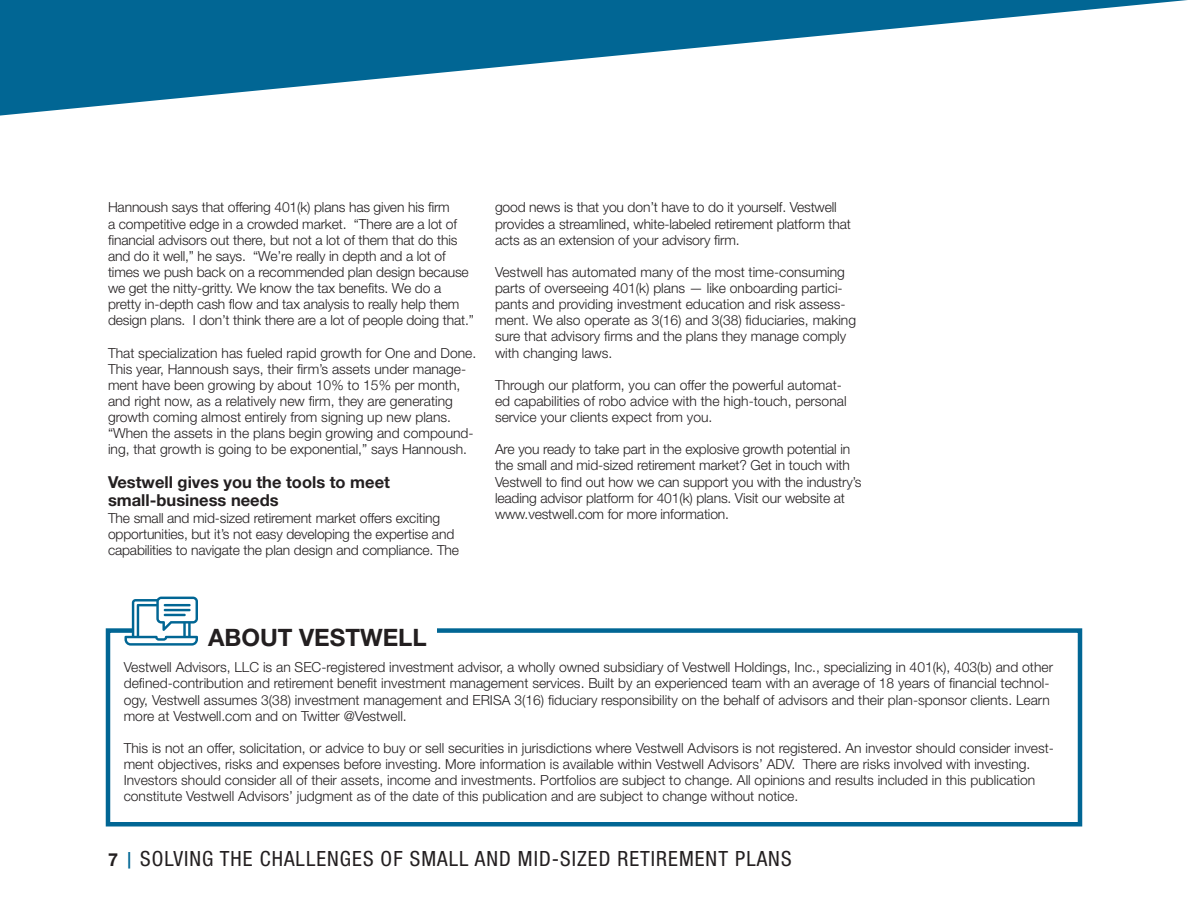
<style>
.page{position:relative;width:1188px;height:918px;background:#fff}
.page>*{position:absolute;margin:0;border:0;box-sizing:border-box;transform-origin:0 0}
.t1{font:700 24px "Helvetica Neue LT Std";color:#231f20}
.t2{font:condensed 21px "Helvetica Neue LT Std";letter-spacing:.05em;color:#231f20}
.t3{font:700 16.5px/18px "Helvetica Neue LT Std";color:#231f20}
.t4{font:300 13.8px/16.2px "Helvetica Neue LT Std";color:#231f20}
.s1{font-weight:700;font-stretch:normal;font-size:18px}
.s2{font-weight:700;font-stretch:normal;font-size:16.5px;color:#016694}
</style>
<div class="page">
<svg style="left:0;top:0;width:1188px;height:116px"></svg>
<div style="left:106px;top:628px;width:976px;height:198px;border:4px solid #016694"></div>
<div style="left:132px;top:616px;width:304px;height:27px;background:#fff"></div>
<svg style="left:124px;top:597px;width:74px;height:49px"></svg>
<p class="t4" style="left:108px;top:199px;width:368px">Hannoush says that offering 401(k) plans has given his firm<br>a competitive edge in a crowded market. “There are a lot of financial advisors out there, but not a lot of them that do this and do it well,” he says. “We’re really in depth and a lot of times we push back on a recommended plan design because we get the nitty-gritty. We know the tax benefits. We do a pretty in-depth cash flow and tax analysis to really help them design plans. I don’t think there are a lot of people doing that.”</p>
<p class="t4" style="left:108px;top:344px;width:370px">That specialization has fueled rapid growth for One and Done.<br>This year, Hannoush says, their firm’s assets under manage&shy;ment have been growing by about 10% to 15% per month, and right now, as a relatively new firm, they are generating growth coming almost entirely from signing up new plans. “When the assets in the plans begin growing and compound&shy;ing, that growth is going to be exponential,” says Hannoush.</p>
<p class="t3" style="left:108px;top:473px;width:283px">Vestwell gives you the tools to meet small-business needs</p>
<p class="t4" style="left:108px;top:509px;width:353px">The small and mid-sized retirement market offers exciting opportunities, but it’s not easy developing the expertise and capabilities to navigate the plan design and compliance. The</p>
<p class="t4" style="left:495px;top:199px;width:357px">good news is that you don’t have to do it yourself. Vestwell provides a streamlined, white-labeled retirement platform that acts as an extension of your advisory firm.</p>
<p class="t4" style="left:495px;top:264px;width:363px">Vestwell has automated many of the most time-consuming parts of overseeing 401(k) plans — like onboarding partici&shy;pants and providing investment education and risk assess&shy;ment. We also operate as 3(16) and 3(38) fiduciaries, making sure that advisory firms and the plans they manage comply with changing laws.</p>
<p class="t4" style="left:495px;top:376px;width:353px">Through our platform, you can offer the powerful automat&shy;ed capabilities of robo advice with the high-touch, personal service your clients expect from you.</p>
<p class="t4" style="left:495px;top:441px;width:368px">Are you ready to take part in the explosive growth potential in the small and mid-sized retirement market? Get in touch with Vestwell to find out how we can support you with the industry’s leading advisor platform for 401(k) plans. Visit our website at www.vestwell.com for more information.</p>
<h1 class="t1" style="left:208px;top:622px;width:220px">ABOUT VESTWELL</h1>
<p class="t4" style="left:124px;top:659px;width:931px">Vestwell Advisors, LLC is an SEC-registered investment advisor, a wholly owned subsidiary of Vestwell Holdings, Inc., specializing in 401(k), 403(b) and other defined-contribution and retirement benefit investment management services. Built by an experienced team with an average of 18 years of financial technol&shy;ogy, Vestwell assumes 3(38) investment management and ERISA 3(16) fiduciary responsibility on the behalf of advisors and their plan-sponsor clients. Learn more at Vestwell.com and on Twitter @Vestwell.</p>
<p class="t4" style="left:124px;top:740px;width:932px">This is not an offer, solicitation, or advice to buy or sell securities in jurisdictions where Vestwell Advisors is not registered. An investor should consider invest&shy;ment objectives, risks and expenses before investing. More information is available within Vestwell Advisors’ ADV. There are risks involved with investing.<br>Investors should consider all of their assets, income and investments. Portfolios are subject to change. All opinions and results included in this publication constitute Vestwell Advisors’ judgment as of the date of this publication and are subject to change without notice.</p>
<h2 class="t2" style="left:108px;top:847px;width:685px"><span class="s1">7</span> <span class="s2">|</span> SOLVING THE CHALLENGES OF SMALL AND MID-SIZED RETIREMENT PLANS</h2>
</div>
